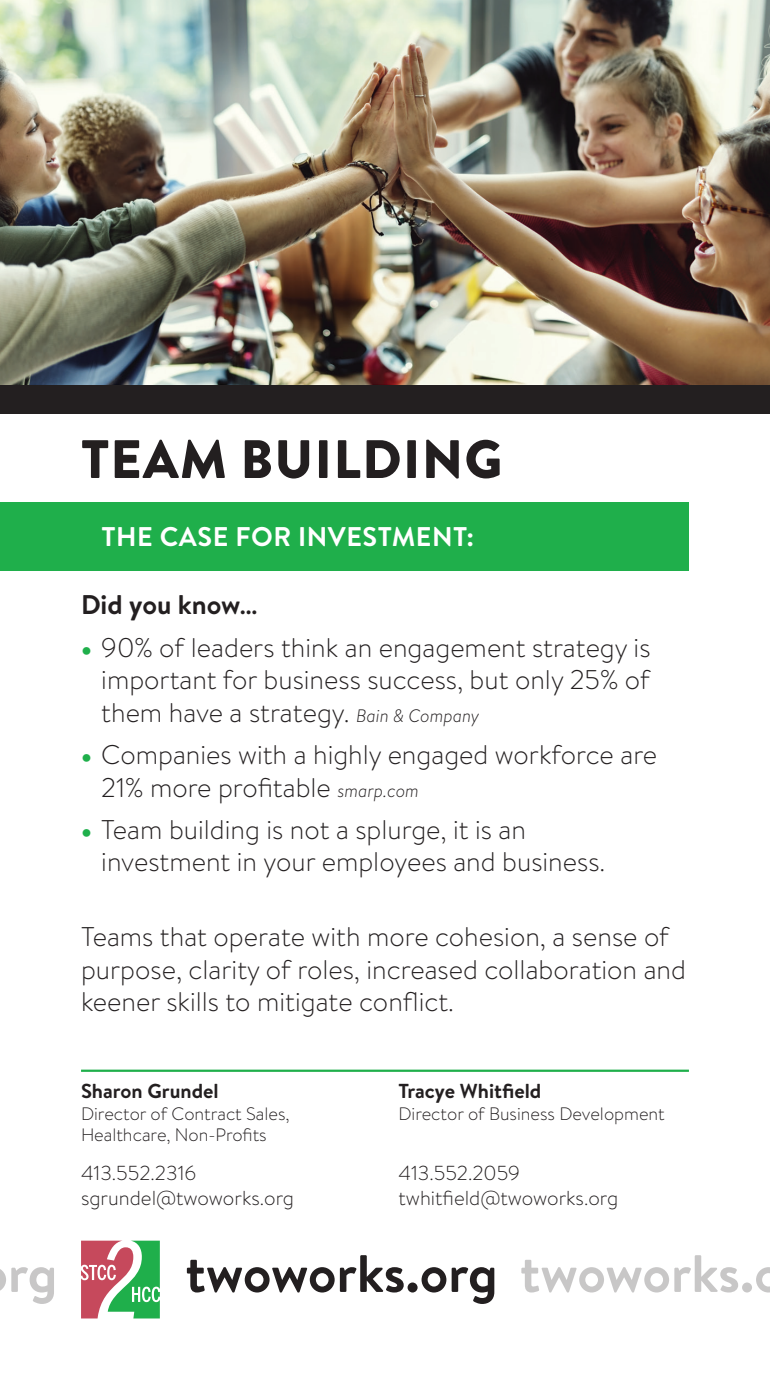
<style>
.page{position:relative;width:770px;height:1377px;background:#fff}
.page>*{position:absolute;margin:0;border:0;box-sizing:border-box;transform-origin:0 0}
.t1{font:900 54px "Brandon Grotesque";letter-spacing:.02em;color:#231f20}
.t2{font:300 27px/32.4px "Brandon Text";color:#231f20}
.t3{font:700 27px "Brandon Text";letter-spacing:.02em;color:#fff}
.t4{font:700 27px "Brandon Text";color:#231f20}
.t5{font:300 20.25px/24.3px "Brandon Text";color:#231f20}
.t6{font:700 20.25px "Brandon Text";color:#231f20}
.t7{font:300 18px/21.6px "Brandon Text";color:#231f20}
.s1{font-family:"Brandon Grotesque";font-weight:900;color:#1faf4b}
.s2{font-style:italic;font-size:18px}
</style>
<div class="page">
<hr style="left:81px;top:1070px;width:607px;height:2px;background:#1faf4b">
<svg style="left:81px;top:1241px;width:79px;height:77px"></svg>
<svg style="left:187px;top:1255px;width:307px;height:49px"></svg>
<svg style="left:521px;top:1255px;width:249px;height:38px"></svg>
<svg style="left:0;top:1267px;width:54px;height:37px"></svg>
<div style="left:0;top:502px;width:688px;height:69px;background:#1faf4b"></div>
<div style="left:0;top:0;width:770px;height:413px;background:#231f20"></div>
<img style="left:0;top:0;width:770px;height:385px">
<h1 class="t1" style="left:81px;top:421px;width:422px">TEAM BUILDING</h1>
<p class="t3" style="left:81px;top:518px;width:394px"><span class="s1">•</span> THE CASE FOR INVESTMENT:</p>
<p class="t4" style="left:81px;top:586px;width:178px">Did you know…</p>
<p class="t2" style="left:101px;top:630px;width:550px;text-align:justify;text-indent:-20px"><span class="s1">•</span> 90% of leaders think an engagement strategy is important for business success, but only 25% of them have a strategy. <span class="s2">Bain &amp; Company</span></p>
<p class="t2" style="left:101px;top:738px;width:557px;text-indent:-20px"><span class="s1">•</span> Companies with a highly engaged workforce are<br>21% more profitable <span class="s2">smarp.com</span></p>
<p class="t2" style="left:101px;top:813px;width:505px;text-indent:-20px"><span class="s1">•</span> Team building is not a splurge, it is an investment in your employees and business.</p>
<p class="t2" style="left:81px;top:920px;width:606px">Teams that operate with more cohesion, a sense of purpose, clarity of roles, increased collaboration and keener skills to mitigate conflict.</p>
<p class="t6" style="left:81px;top:1077px;width:139px">Sharon Grundel</p>
<p class="t7" style="left:81px;top:1102px;width:210px">Director of Contract Sales,<br>Healthcare, Non-Profits</p>
<p class="t5" style="left:81px;top:1160px;width:214px">413.552.2316 sgrundel@twoworks.org</p>
<p class="t6" style="left:398px;top:1077px;width:144px">Tracye Whitfield</p>
<p class="t7" style="left:398px;top:1102px;width:268px">Director of Business Development</p>
<p class="t5" style="left:398px;top:1160px;width:221px">413.552.2059 twhitfield@twoworks.org</p>
</div>
